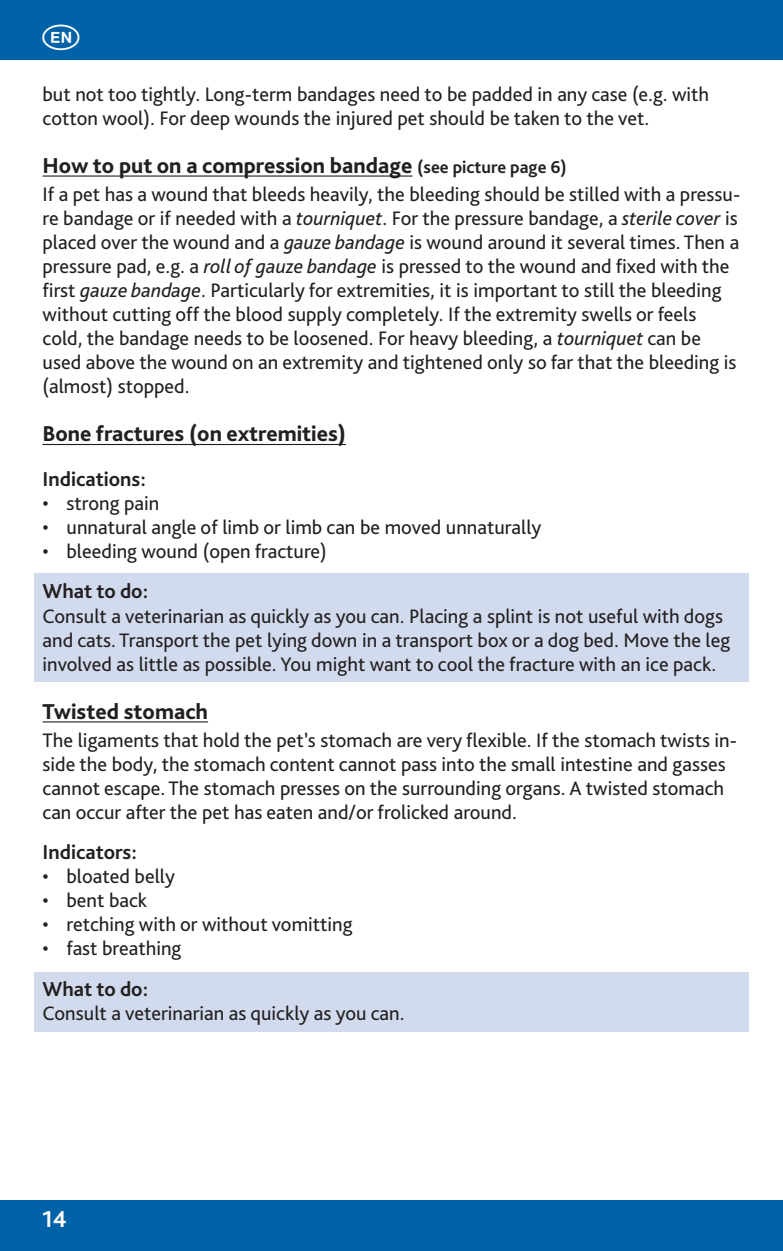
<style>
.page{position:relative;width:783px;height:1251px;background:#fff}
.page>*{position:absolute;margin:0;border:0;box-sizing:border-box;transform-origin:0 0}
.t1{font:30px "Natrix";color:#fff}
.t2{font:700 24px "Bliss Pro";color:#fff}
.t3{font:800 22.5px "Bliss Pro";color:#231f20}
.t4{font:700 21px "Bliss Pro";color:#231f20}
.t5{font:20.4px/24px "Bliss Pro";color:#231f20}
.s1{font-weight:700;font-size:18px}
.s2{font-style:italic}
</style>
<div class="page">
<div style="left:0;top:1199px;width:782px;height:51px;background:#0062a7"></div>
<div style="left:0;top:0;width:782px;height:60px;background:#0062a7"></div>
<div style="left:34px;top:572px;width:714px;height:109px;background:#d1dbed"></div>
<div style="left:34px;top:971px;width:714px;height:60px;background:#d1dbed"></div>
<hr style="left:43px;top:175px;width:369px;height:1px;background:#231f20">
<hr style="left:43px;top:444px;width:303px;height:1px;background:#231f20">
<hr style="left:43px;top:721px;width:165px;height:1px;background:#231f20">
<h1 class="t1" style="left:43px;top:20px;width:40px">E</h1>
<p class="t5" style="left:43px;top:81px;width:668px">but not too tightly. Long-term bandages need to be padded in any case (e.g. with cotton wool). For deep wounds the injured pet should be taken to the vet.</p>
<p class="t3" style="left:43px;top:151px;width:525px">How to put on a compression bandage <span class="s1">(see picture page 6)</span></p>
<p class="t5" style="left:43px;top:182px;width:699px">If a pet has a wound that bleeds heavily, the bleeding should be stilled with a pressu&shy;re bandage or if needed with a <span class="s2">tourniquet</span>. For the pressure bandage, a <span class="s2">sterile cover</span> is placed over the wound and a <span class="s2">gauze bandage</span> is wound around it several times. Then a pressure pad, e.g. a <span class="s2">roll of gauze bandage</span> is pressed to the wound and fixed with the first <span class="s2">gauze bandage</span>. Particularly for extremities, it is important to still the bleeding without cutting off the blood supply completely. If the extremity swells or feels cold, the bandage needs to be loosened. For heavy bleeding, a <span class="s2">tourniquet</span> can be used above the wound on an extremity and tightened only so far that the bleeding is (almost) stopped.</p>
<p class="t3" style="left:43px;top:419px;width:305px">Bone fractures (on extremities)</p>
<p class="t4" style="left:43px;top:466px;width:105px">Indications:</p>
<p class="t5" style="left:43px;top:490px;width:118px">• strong pain</p>
<p class="t5" style="left:43px;top:514px;width:500px">• unnatural angle of limb or limb can be moved unnaturally</p>
<p class="t5" style="left:43px;top:538px;width:286px">• bleeding wound (open fracture)</p>
<p class="t4" style="left:43px;top:578px;width:107px">What to do:</p>
<p class="t5" style="left:43px;top:603px;width:689px">Consult a veterinarian as quickly as you can. Placing a splint is not useful with dogs and cats. Transport the pet lying down in a transport box or a dog bed. Move the leg involved as little as possible. You might want to cool the fracture with an ice pack.</p>
<p class="t3" style="left:43px;top:697px;width:167px">Twisted stomach</p>
<p class="t5" style="left:43px;top:727px;width:696px">The ligaments that hold the pet’s stomach are very flexible. If the stomach twists in&shy;side the body, the stomach content cannot pass into the small intestine and gasses cannot escape. The stomach presses on the surrounding organs. A twisted stomach can occur after the pet has eaten and/or frolicked around.</p>
<p class="t4" style="left:43px;top:839px;width:96px">Indicators:</p>
<p class="t5" style="left:43px;top:864px;width:134px">• bloated belly</p>
<p class="t5" style="left:43px;top:888px;width:106px">• bent back</p>
<p class="t5" style="left:43px;top:912px;width:311px">• retching with or without vomitting</p>
<p class="t5" style="left:43px;top:936px;width:140px">• fast breathing</p>
<p class="t4" style="left:43px;top:975px;width:107px">What to do:</p>
<p class="t5" style="left:43px;top:1000px;width:363px">Consult a veterinarian as quickly as you can.</p>
<p class="t2" style="left:42px;top:1203px;width:26px">14</p>
</div>
